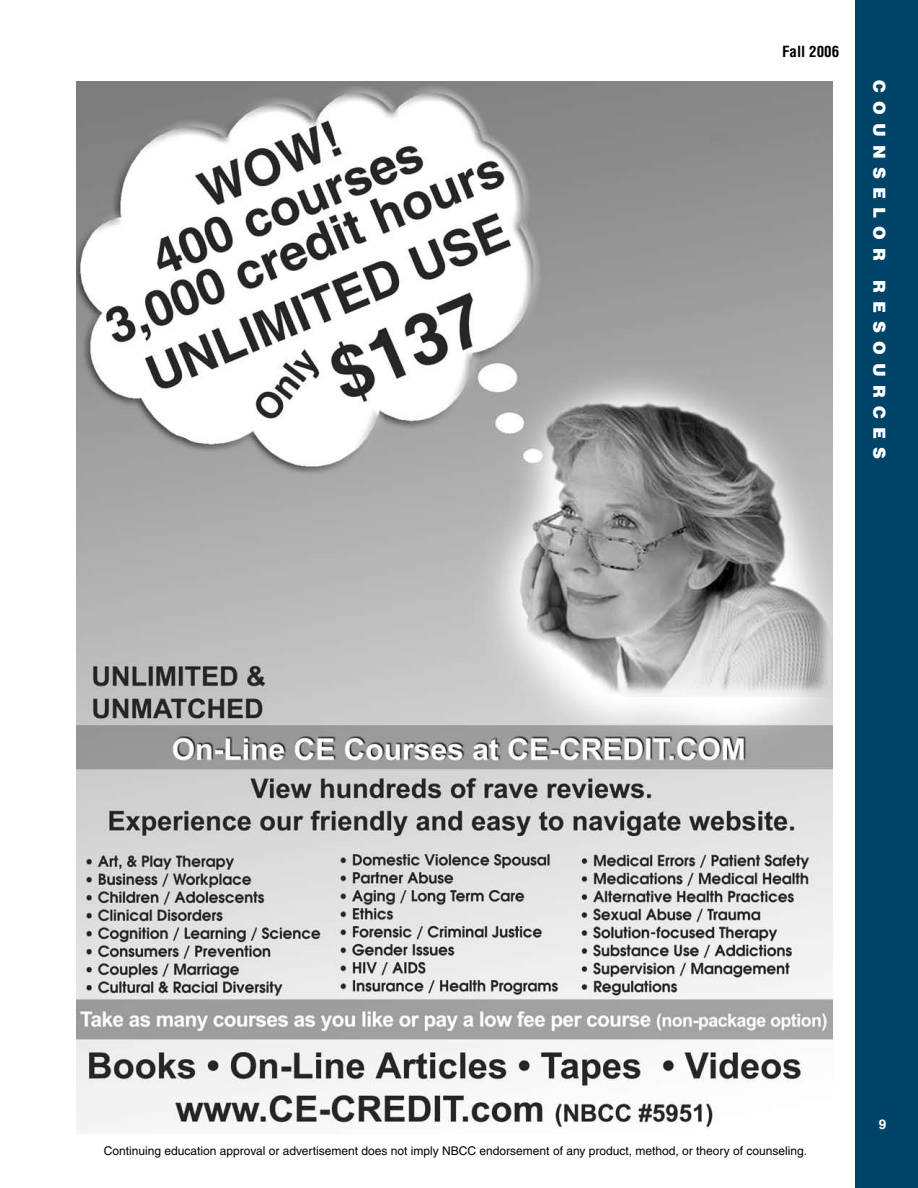
<style>
.page{position:relative;width:918px;height:1188px;background:#fff}
.page>*{position:absolute;margin:0;border:0;box-sizing:border-box;transform-origin:0 0}
.t1{font:900 16.5px "Helvetica";color:#fff}
.t2{font:700 condensed 15px "Helvetica";color:#000}
.t3{font:12px "Helvetica";color:#000}
</style>
<div class="page">
<img style="left:76px;top:81px;width:756px;height:1048px">
<div style="left:855px;top:0;width:63px;height:1188px;background:#00446a"></div>
<p class="t2" style="left:782px;top:42px;width:59px">Fall 2006</p>
<h1 class="t1" style="left:890px;top:80px;width:380px;rotate:90deg">C o u n s e l o r R e s o u r c e s</h1>
<p class="t3" style="left:104px;top:1143px;width:705px">Continuing education approval or advertisement does not imply NBCC endorsement of any product, method, or theory of counseling.</p>
</div>
